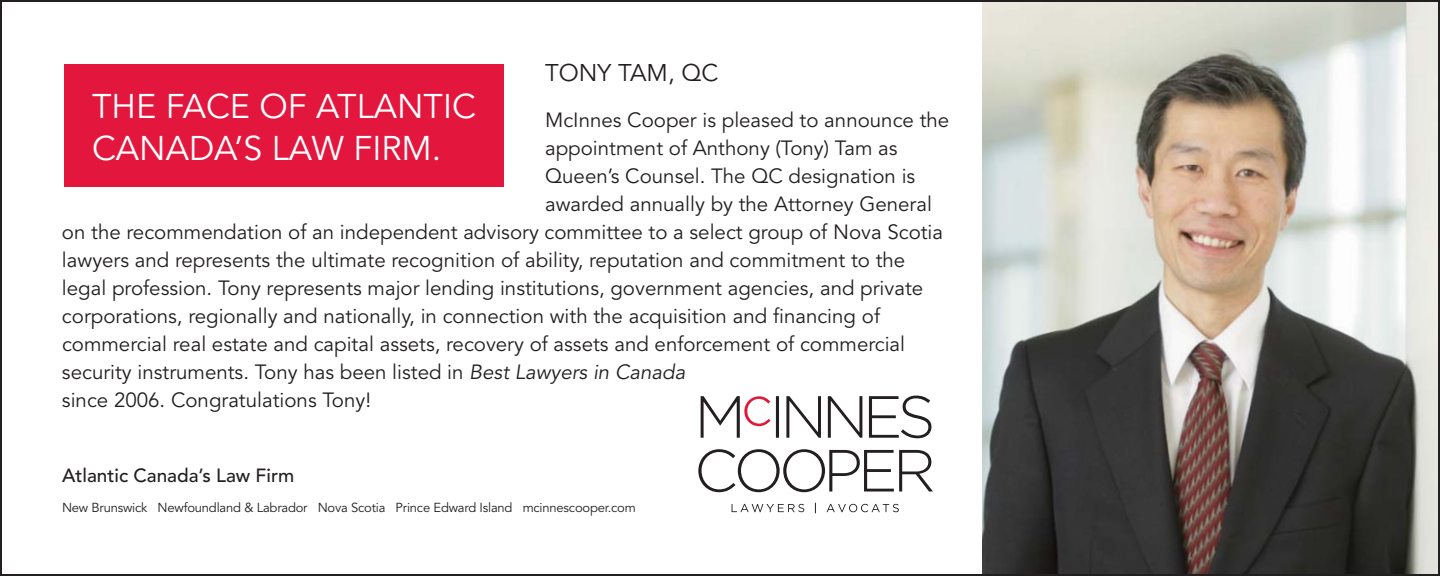
<style>
.page{position:relative;width:1440px;height:576px;background:#fff}
.page>*{position:absolute;margin:0;border:0;box-sizing:border-box;transform-origin:0 0}
.t1{font:34px/42px "Avenir";color:#fff}
.t2{font:24px "Avenir";color:#231f20}
.t3{font:20.4px "Avenir";color:#231f20}
.t4{font:500 19px "Avenir";color:#231f20}
.t5{font:13px "Avenir";letter-spacing:-.015em;color:#231f20}
.s1{font-style:italic}
</style>
<div class="page">
<img style="left:982px;top:3px;width:455px;height:570px">
<svg style="left:701px;top:396px;width:70px;height:42px"></svg>
<hr style="left:776px;top:396px;width:3px;height:42px;background:#231f20">
<svg style="left:786px;top:396px;width:35px;height:42px"></svg>
<svg style="left:828px;top:396px;width:34px;height:42px"></svg>
<svg style="left:869px;top:396px;width:62px;height:42px"></svg>
<svg style="left:698px;top:449px;width:235px;height:43px"></svg>
<svg style="left:732px;top:504px;width:72px;height:8px"></svg>
<svg style="left:827px;top:504px;width:72px;height:8px"></svg>
<div style="left:64px;top:64px;width:439px;height:122px;background:#e3173e"></div>
<p class="t2" style="left:545px;top:63px;width:175px">TONY TAM, QC</p>
<p class="t3" style="left:545px;top:112px;width:406px">McInnes Cooper is pleased to announce the</p>
<p class="t3" style="left:545px;top:140px;width:354px">appointment of Anthony (Tony) Tam as</p>
<p class="t3" style="left:545px;top:168px;width:372px">Queen’s Counsel. The QC designation is</p>
<p class="t3" style="left:545px;top:196px;width:388px">awarded annually by the Attorney General</p>
<p class="t3" style="left:62px;top:224px;width:883px">on the recommendation of an independent advisory committee to a select group of Nova Scotia</p>
<p class="t3" style="left:62px;top:252px;width:845px">lawyers and represents the ultimate recognition of ability, reputation and commitment to the</p>
<p class="t3" style="left:62px;top:280px;width:863px">legal profession. Tony represents major lending institutions, government agencies, and private</p>
<p class="t3" style="left:62px;top:308px;width:820px">corporations, regionally and nationally, in connection with the acquisition and financing of</p>
<p class="t3" style="left:62px;top:336px;width:845px">commercial real estate and capital assets, recovery of assets and enforcement of commercial</p>
<p class="t3" style="left:62px;top:364px;width:625px">security instruments. Tony has been listed in <span class="s1">Best Lawyers in Canada</span></p>
<p class="t3" style="left:62px;top:392px;width:311px">since 2006. Congratulations Tony!</p>
<h1 class="t1" style="left:92px;top:89px;width:386px">THE FACE OF ATLANTIC<br>CANADA’S LAW FIRM.</h1>
<p class="t4" style="left:62px;top:468px;width:234px">Atlantic Canada’s Law Firm</p>
<p class="t5" style="left:62px;top:502px;width:575px">New Brunswick Newfoundland &amp; Labrador Nova Scotia Prince Edward Island mcinnescooper.com</p>
</div>
